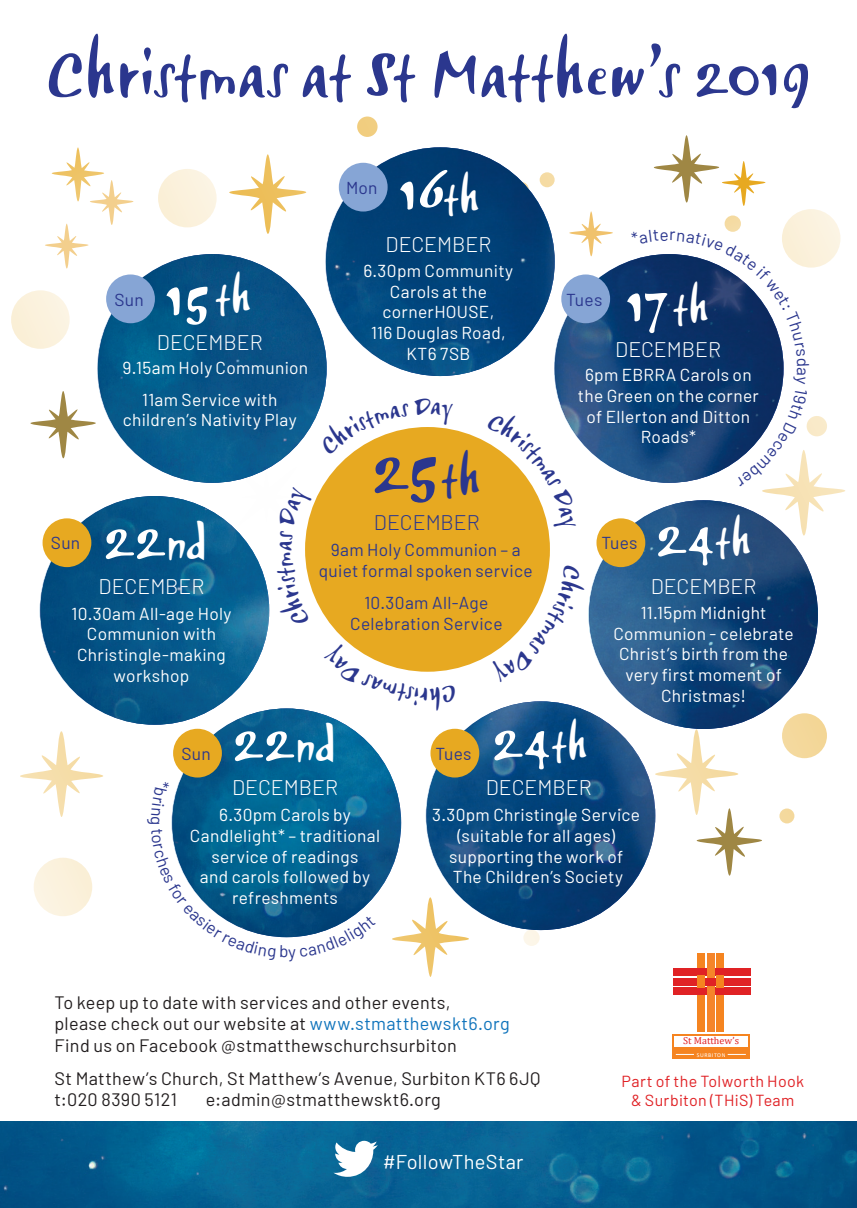
<style>
.page{position:relative;width:857px;height:1208px;background:#fff}
.page>*{position:absolute;margin:0;border:0;box-sizing:border-box;transform-origin:0 0}
.t1{font:69.2px "Airstream ITCTT";color:#2b378e}
.t2{font:64px "Airstream ITCTT";letter-spacing:-.005em;color:#2b378e}
.t3{font:57.6px "Airstream ITCTT";letter-spacing:.02em;color:#fff}
.t4{font:42.2px "Airstream ITCTT";color:#fff}
.t5{font:300 21.2px "Barlow";color:#fff}
.t6{font:300 21.2px "Barlow";color:#2b378e}
.t7{font:20px "Barlow";letter-spacing:.01em;color:#fff}
.t8{font:18px/21.6px "Barlow";letter-spacing:.015em;color:#231f20}
.t9{font:17.2px/20.8px "Barlow";letter-spacing:.02em;color:#fff;text-align:center}
.t10{font:17.2px/20.8px "Barlow";letter-spacing:.02em;color:#2b378e;text-align:center}
.t11{font:17px "Barlow";color:#2b378e}
.t12{font:16px/19.2px "Barlow";letter-spacing:.02em;color:#e02226;text-align:center}
.t13{font:10.2px "Cambria";color:#e02225}
.t14{font:5.8px "Calibri";letter-spacing:.1em;color:#fff}
.s1{font-size:42.2px}
.s2{font-size:46px}
.s3{color:#1074bc}
</style>
<div class="page">
<svg style="left:684px;top:135px;width:6px;height:12px"></svg>
<svg style="left:30px;top:421px;width:10px;height:5px"></svg>
<div style="left:781px;top:209px;width:59px;height:59px;background:#fbf3e2;border-radius:50%"></div>
<div style="left:357px;top:116px;width:20px;height:21px;background:#f1cd7f;border-radius:50%"></div>
<div style="left:781px;top:713px;width:45px;height:45px;background:#f3d696;border-radius:50%"></div>
<div style="left:523px;top:929px;width:16px;height:17px;background:#fcf6e9;border-radius:50%"></div>
<svg style="left:392px;top:937px;width:77px;height:40px"></svg>
<svg style="left:20px;top:772px;width:20px;height:7px"></svg>
<div style="left:34px;top:857px;width:58px;height:59px;background:#fbf4e3;border-radius:50%"></div>
<div style="left:11px;top:290px;width:59px;height:59px;background:#fbf0da;border-radius:50%"></div>
<img style="left:40px;top:147px;width:776px;height:790px">
<img style="left:0;top:1121px;width:856px;height:87px">
<svg style="left:309px;top:1129px;width:68px;height:47px"></svg>
<div style="left:305px;top:427px;width:244px;height:244px;background:#e7a921;border-radius:50%"></div>
<div style="left:696px;top:953px;width:8px;height:78px;background:#f58420"></div>
<div style="left:716px;top:953px;width:7px;height:78px;background:#f58420"></div>
<div style="left:673px;top:967px;width:77px;height:8px;background:#e02225"></div>
<div style="left:673px;top:977px;width:77px;height:8px;background:#e02225"></div>
<div style="left:673px;top:987px;width:77px;height:8px;background:#e02225"></div>
<div style="left:706px;top:953px;width:8px;height:78px;background:#f5852a"></div>
<div style="left:704px;top:977px;width:12px;height:8px;background:#e02225"></div>
<div style="left:696px;top:975px;width:8px;height:12px;background:#f58421"></div>
<div style="left:716px;top:975px;width:7px;height:12px;background:#f58420"></div>
<div style="left:672px;top:1033px;width:77px;height:25px;background:#f58420"></div>
<div style="left:674px;top:1036px;width:73px;height:10px;background:#fff"></div>
<svg style="left:675px;top:1054px;width:18px;height:1px"></svg>
<svg style="left:727px;top:1054px;width:18px;height:1px"></svg>
<div style="left:106px;top:274px;width:49px;height:49px;background:#86a5d5;border-radius:50%"></div>
<div style="left:338px;top:163px;width:49px;height:48px;background:#86a5d5;border-radius:50%"></div>
<div style="left:561px;top:274px;width:48px;height:49px;background:#86a5d5;border-radius:50%"></div>
<div style="left:43px;top:518px;width:48px;height:49px;background:#e7a921;border-radius:50%"></div>
<div style="left:173px;top:729px;width:49px;height:48px;background:#e7a921;border-radius:50%"></div>
<div style="left:596px;top:518px;width:49px;height:49px;background:#e7a921;border-radius:50%"></div>
<div style="left:430px;top:729px;width:49px;height:48px;background:#e7a921;border-radius:50%"></div>
<svg style="left:319px;top:398px;width:134px;height:57px"></svg>
<svg style="left:486px;top:412px;width:89px;height:133px"></svg>
<svg style="left:480px;top:565px;width:105px;height:117px"></svg>
<svg style="left:324px;top:641px;width:132px;height:70px"></svg>
<svg style="left:235px;top:452px;width:78px;height:174px"></svg>
<svg style="left:151px;top:782px;width:19px;height:33px"></svg>
<svg style="left:151px;top:823px;width:224px;height:115px"></svg>
<svg style="left:630px;top:230px;width:215px;height:306px"></svg>
<h2 class="t2" style="left:46px;top:31px;width:766px">Christmas at St Matthew’s 2019</h2>
<p class="t10" style="left:346px;top:177px;width:33px">Mon</p>
<h3 class="t3" style="left:399px;top:152px;width:82px">16<span class="s1">th</span></h3>
<p class="t5" style="left:385px;top:231px;width:107px">DECEMBER</p>
<p class="t9" style="left:363px;top:260px;width:151px">6.30pm Community<br>Carols at the cornerHOUSE,<br>116 Douglas Road,<br>KT6 7SB</p>
<h3 class="t4" style="left:216px;top:269px;width:37px">th</h3>
<h3 class="t4" style="left:673px;top:279px;width:37px">th</h3>
<h3 class="t3" style="left:165px;top:258px;width:45px">15</h3>
<h3 class="t3" style="left:626px;top:264px;width:43px">17</h3>
<p class="t10" style="left:114px;top:288px;width:31px">Sun</p>
<p class="t10" style="left:566px;top:288px;width:38px">Tues</p>
<p class="t5" style="left:157px;top:329px;width:107px">DECEMBER</p>
<p class="t5" style="left:614px;top:336px;width:107px">DECEMBER</p>
<p class="t9" style="left:142px;top:352px;width:167px;line-height:31.6px;text-align:left;text-indent:-19px">9.15am Holy Communion<br>11am Service with</p>
<p class="t9" style="left:123px;top:409px;width:175px">children’s Nativity Play</p>
<p class="t9" style="left:577px;top:364px;width:182px">6pm EBRRA Carols on the Green on the corner of Ellerton and Ditton<br>Roads*</p>
<p class="t10" style="left:51px;top:532px;width:31px">Sun</p>
<h3 class="t3" style="left:103px;top:500px;width:106px">22<span class="s1">nd</span></h3>
<p class="t5" style="left:99px;top:573px;width:107px">DECEMBER</p>
<p class="t9" style="left:71px;top:602px;width:161px">10.30am All-age Holy<br>Communion with<br>Christingle-making workshop</p>
<h1 class="t1" style="left:370px;top:422px;width:111px">25<span class="s2">th</span></h1>
<p class="t6" style="left:374px;top:509px;width:107px">DECEMBER</p>
<p class="t10" style="left:318px;top:539px;width:215px">9am Holy Communion – a quiet formal spoken service</p>
<p class="t10" style="left:350px;top:592px;width:154px">10.30am All-Age<br>Celebration Service</p>
<p class="t10" style="left:181px;top:742px;width:31px">Sun</p>
<h3 class="t3" style="left:231px;top:702px;width:106px">22<span class="s1">nd</span></h3>
<p class="t5" style="left:232px;top:774px;width:107px">DECEMBER</p>
<p class="t10" style="left:435px;top:742px;width:38px">Tues</p>
<h3 class="t4" style="left:552px;top:717px;width:37px">th</h3>
<h3 class="t3" style="left:491px;top:701px;width:60px">24</h3>
<p class="t5" style="left:485px;top:774px;width:107px">DECEMBER</p>
<p class="t10" style="left:601px;top:532px;width:38px">Tues</p>
<h3 class="t4" style="left:715px;top:513px;width:37px">th</h3>
<h3 class="t3" style="left:654px;top:497px;width:60px">24</h3>
<p class="t5" style="left:650px;top:573px;width:107px">DECEMBER</p>
<p class="t9" style="left:613px;top:602px;width:182px">11.15pm Midnight<br>Communion - celebrate<br>Christ’s birth from the very first moment of<br>Christmas!</p>
<p class="t11" style="left:167px;top:816px;width:11px;rotate:90deg">g</p>
<p class="t9" style="left:190px;top:804px;width:192px">6.30pm Carols by<br>Candlelight* – traditional service of readings<br>and carols followed by refreshments</p>
<p class="t9" style="left:432px;top:804px;width:209px">3.30pm Christingle Service (suitable for all ages) supporting the work of<br>The Children’s Society</p>
<p class="t8" style="left:54px;top:990px;width:456px">To keep up to date with services and other events,<br>please check out our website at <span class="s3">www.stmatthewskt6.org<br></span>Find us on Facebook @stmatthewschurchsurbiton</p>
<p class="t8" style="left:54px;top:1067px;width:487px">St Matthew’s Church, St Matthew’s Avenue, Surbiton KT6 6JQ t:020 8390 5121</p>
<p class="t8" style="left:206px;top:1088px;width:236px">e:admin@stmatthewskt6.org</p>
<p class="t7" style="left:382px;top:1149px;width:142px">#FollowTheStar</p>
<p class="t13" style="left:682px;top:1034px;width:57px">St Matthew’s</p>
<p class="t14" style="left:696px;top:1050px;width:30px">SURBITON</p>
<p class="t12" style="left:621px;top:1071px;width:184px">Part of the Tolworth Hook &amp; Surbiton (THiS) Team</p>
</div>
